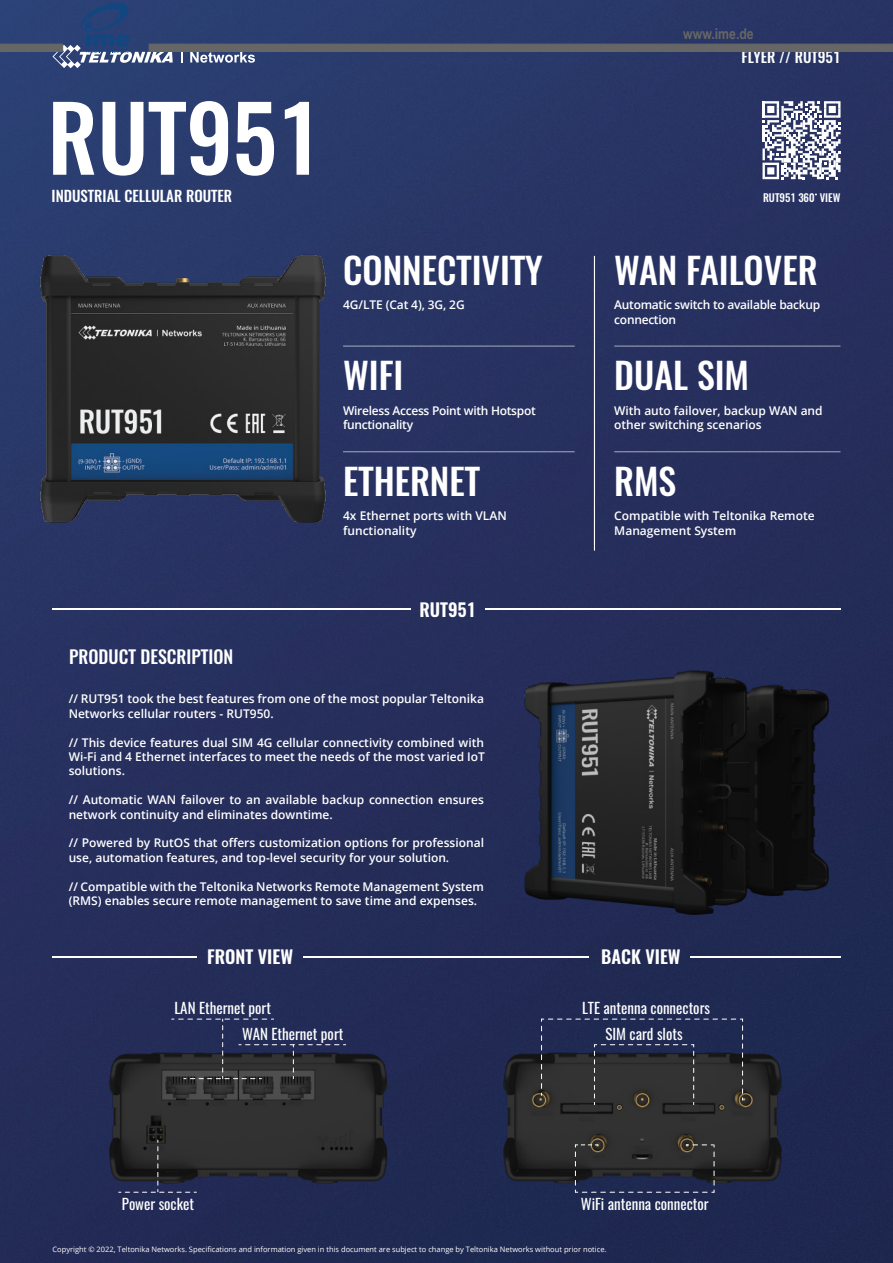
<style>
.page{position:relative;width:893px;height:1263px;background:#fff}
.page>*{position:absolute;margin:0;border:0;box-sizing:border-box;transform-origin:0 0}
.t1{font:500 90px "Oswald";color:#fff}
.t2{font:500 36px "Oswald";color:#fff}
.t3{font:600 18px "Oswald";color:#fff}
.t4{font:500 18px "Oswald";color:#fff}
.t5{font:15px "Oswald";color:#fff}
.t6{font:500 15px "Oswald";color:#fff}
.t7{font:700 15px "Arial Narrow";color:#666}
.t8{font:600 12px/14.4px "Open Sans";color:#fff}
.t9{font:600 12px/14.4px "Open Sans";letter-spacing:-.025em;color:#fff}
.t10{font:500 10.65px "Oswald";color:#fff}
.t11{font:7.5px "Open Sans";color:#fff}
</style>
<div class="page">
<img style="left:0;top:0;width:893px;height:1263px">
<hr style="left:52px;top:608px;width:359px;height:1px;background:#fff">
<hr style="left:594px;top:256px;width:1px;height:295px;background:#fff">
<hr style="left:343px;top:346px;width:232px;height:1px;background:#fff">
<hr style="left:343px;top:451px;width:232px;height:1px;background:#fff">
<hr style="left:614px;top:346px;width:226px;height:1px;background:#fff">
<hr style="left:614px;top:451px;width:226px;height:1px;background:#fff">
<img style="left:450px;top:1028px;width:396px;height:235px">
<img style="left:25px;top:837px;width:425px;height:426px">
<svg style="left:119px;top:1140px;width:77px;height:53px;background:#272932"></svg>
<svg style="left:575px;top:1144px;width:140px;height:49px;background:#2c2f3b"></svg>
<svg style="left:541px;top:1028px;width:202px;height:77px;background:#2d303c"></svg>
<svg style="left:172px;top:1019px;width:174px;height:60px;background:#2d324a"></svg>
<img style="left:8px;top:244px;width:338px;height:292px">
<img style="left:421px;top:531px;width:472px;height:497px">
<svg style="left:762px;top:101px;width:78px;height:78px"></svg>
<svg style="left:0;top:3px;width:892px;height:65px;background:#34436e"></svg>
<p class="t7" style="left:683px;top:25px;width:72px">www.ime.de</p>
<h1 class="t1" style="left:48px;top:75px;width:276px">RUT951</h1>
<p class="t6" style="left:52px;top:186px;width:182px">INDUSTRIAL CELLULAR ROUTER</p>
<p class="t6" style="left:742px;top:46px;width:100px">FLYER // RUT951</p>
<p class="t10" style="left:763px;top:190px;width:79px">RUT951 360 VIEW</p>
<h2 class="t2" style="left:343px;top:245px;width:201px">CONNECTIVITY</h2>
<h2 class="t2" style="left:614px;top:245px;width:205px">WAN FAILOVER</h2>
<p class="t8" style="left:343px;top:298px;width:123px">4G/LTE (Cat 4), 3G, 2G</p>
<h2 class="t2" style="left:343px;top:351px;width:62px">WIFI</h2>
<p class="t9" style="left:614px;top:298px;width:208px">Automatic switch to available backup connection</p>
<h2 class="t2" style="left:614px;top:351px;width:136px">DUAL SIM</h2>
<p class="t9" style="left:343px;top:403px;width:194px">Wireless Access Point with Hotspot functionality</p>
<p class="t8" style="left:614px;top:403px;width:210px">With auto failover, backup WAN and other switching scenarios</p>
<h2 class="t2" style="left:343px;top:456px;width:138px">ETHERNET</h2>
<p class="t8" style="left:343px;top:509px;width:165px">4x Ethernet ports with VLAN functionality</p>
<h3 class="t3" style="left:419px;top:597px;width:58px">RUT951</h3>
<h2 class="t2" style="left:614px;top:456px;width:64px">RMS</h2>
<p class="t8" style="left:614px;top:509px;width:202px">Compatible with Teltonika Remote<br>Management System</p>
<h3 class="t4" style="left:69px;top:644px;width:166px">PRODUCT DESCRIPTION</h3>
<p class="t8" style="left:69px;top:692px;width:417px">// RUT951 took the best features from one of the most popular Teltonika<br>Networks cellular routers - RUT950.</p>
<p class="t8" style="left:69px;top:735px;width:418px;text-align:justify">// This device features dual SIM 4G cellular connectivity combined with Wi-Fi and 4 Ethernet interfaces to meet the needs of the most varied IoT solutions.</p>
<p class="t8" style="left:69px;top:792px;width:417px">// Automatic WAN failover to an available backup connection ensures network continuity and eliminates downtime.</p>
<p class="t8" style="left:69px;top:836px;width:417px">// Powered by RutOS that offers customization options for professional use, automation features, and top-level security for your solution.</p>
<p class="t8" style="left:69px;top:879px;width:417px">// Compatible with the Teltonika Networks Remote Management System (RMS) enables secure remote management to save time and expenses.</p>
<h3 class="t3" style="left:207px;top:944px;width:87px">FRONT VIEW</h3>
<h3 class="t3" style="left:601px;top:944px;width:81px">BACK VIEW</h3>
<p class="t5" style="left:174px;top:995px;width:98px">LAN Ethernet port</p>
<p class="t5" style="left:582px;top:995px;width:129px">LTE antenna connectors</p>
<p class="t5" style="left:242px;top:1020px;width:103px">WAN Ethernet port</p>
<p class="t5" style="left:605px;top:1020px;width:79px">SIM card slots</p>
<p class="t5" style="left:122px;top:1190px;width:74px">Power socket</p>
<p class="t5" style="left:581px;top:1190px;width:130px">WiFi antenna connector</p>
<p class="t11" style="left:53px;top:1244px;width:556px">Copyright © 2022, Teltonika Networks. Specifications and information given in this document are subject to change by Teltonika Networks without prior notice.</p>
</div>
